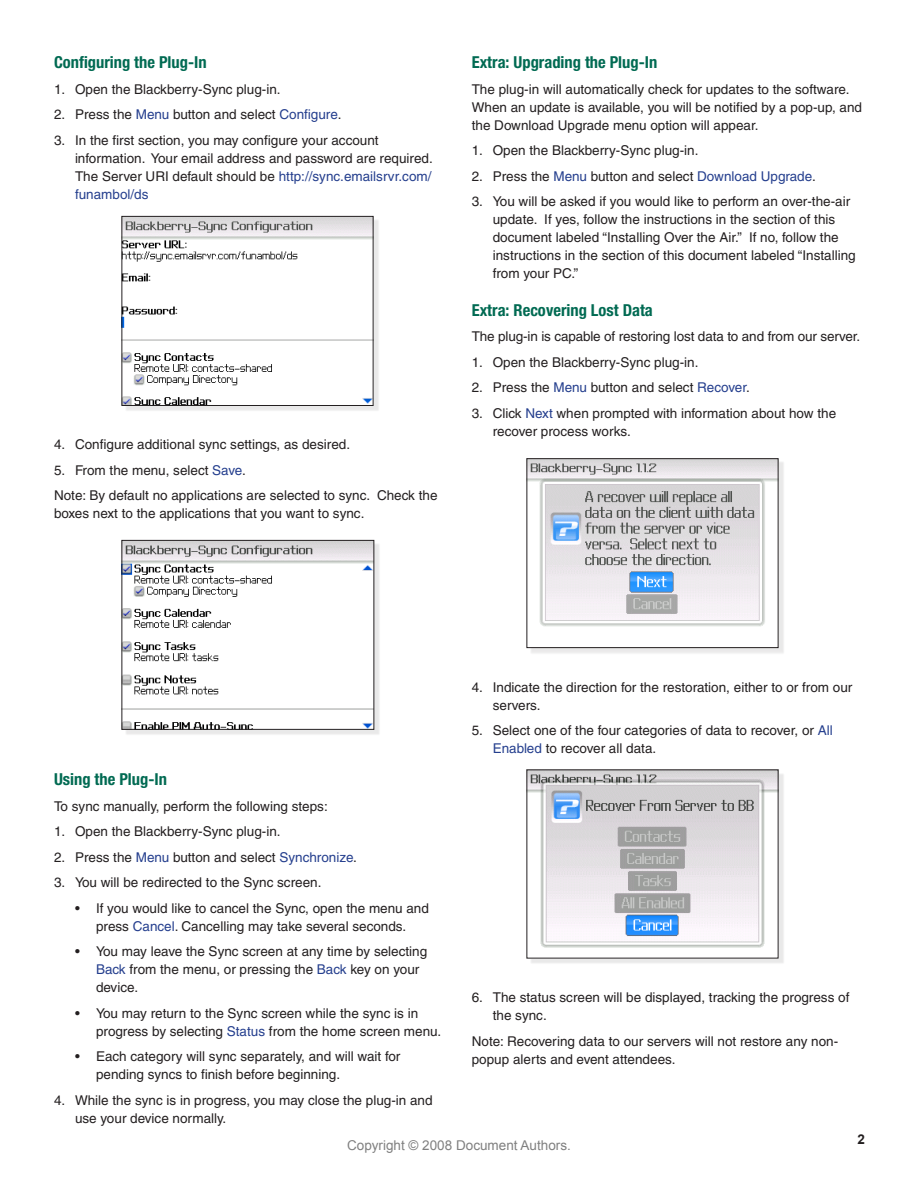
<style>
.page{position:relative;width:918px;height:1188px;background:#fff}
.page>*{position:absolute;margin:0;border:0;box-sizing:border-box;transform-origin:0 0}
.Subheads{font:700 condensed 16.5px "Helvetica Neue";color:#006a52}
.List{font:13.5px/18px "Helvetica";color:#231f20}
.second-level_list{font:13.5px/18px "Helvetica";color:#231f20}
.t1{font:13.5px "Arial";color:#808080}
.t2{font:700 13.5px "Arial";color:#231f20}
.s1{color:#253f8e}
</style>
<div class="page">
<div style="left:530px;top:773px;width:260px;height:197px;background:#231f20;opacity:.1"></div>
<img style="left:528px;top:772px;width:248px;height:184px">
<div style="left:125px;top:219px;width:260px;height:198px;background:#231f20;opacity:.1"></div>
<img style="left:124px;top:218px;width:248px;height:186px">
<div style="left:122px;top:216px;width:252px;height:190px;border:1px solid #231f20"></div>
<div style="left:530px;top:462px;width:260px;height:198px;background:#231f20;opacity:.1"></div>
<img style="left:528px;top:460px;width:248px;height:186px">
<div style="left:526px;top:458px;width:252px;height:190px;border:1px solid #231f20"></div>
<div style="left:125px;top:543px;width:261px;height:198px;background:#f5f5f5"></div>
<img style="left:124px;top:542px;width:248px;height:186px">
<div style="left:122px;top:540px;width:252px;height:190px;border:1px solid #231f20"></div>
<p class="Subheads" style="left:54px;top:52px;width:154px">Configuring the Plug-In</p>
<p class="List" style="left:54px;top:80px;width:228px">1. Open the Blackberry-Sync plug-in.</p>
<p class="List" style="left:54px;top:106px;width:289px">2. Press the <span class="s1">Menu</span> button and select <span class="s1">Configure</span>.</p>
<p class="List" style="left:75px;top:131px;width:359px;text-indent:-21px">3. In the first section, you may configure your account information. Your email address and password are required.<br>The Server URI default should be <span class="s1">http://sync.emailsrvr.com/ funambol/ds</span></p>
<p class="List" style="left:54px;top:436px;width:298px">4. Configure additional sync settings, as desired.</p>
<p class="List" style="left:54px;top:461px;width:194px">5. From the menu, select <span class="s1">Save</span>.</p>
<p class="List" style="left:54px;top:487px;width:385px">Note: By default no applications are selected to sync. Check the boxes next to the applications that you want to sync.</p>
<p class="Subheads" style="left:472px;top:52px;width:187px">Extra: Upgrading the Plug-In</p>
<p class="List" style="left:472px;top:80px;width:392px">The plug-in will automatically check for updates to the software.<br>When an update is available, you will be notified by a pop-up, and the Download Upgrade menu option will appear.</p>
<p class="List" style="left:472px;top:142px;width:228px">1. Open the Blackberry-Sync plug-in.</p>
<p class="List" style="left:472px;top:167px;width:346px">2. Press the <span class="s1">Menu</span> button and select <span class="s1">Download Upgrade</span>.</p>
<p class="List" style="left:493px;top:193px;width:364px;text-indent:-21px">3. You will be asked if you would like to perform an over-the-air update. If yes, follow the instructions in the section of this document labeled “Installing Over the Air.” If no, follow the instructions in the section of this document labeled “Installing from your PC.”</p>
<p class="Subheads" style="left:472px;top:300px;width:183px">Extra: Recovering Lost Data</p>
<p class="List" style="left:472px;top:328px;width:390px">The plug-in is capable of restoring lost data to and from our server.</p>
<p class="List" style="left:472px;top:353px;width:228px">1. Open the Blackberry-Sync plug-in.</p>
<p class="List" style="left:472px;top:379px;width:280px">2. Press the <span class="s1">Menu</span> button and select <span class="s1">Recover</span>.</p>
<p class="List" style="left:493px;top:404px;width:345px;text-indent:-21px">3. Click <span class="s1">Next</span> when prompted with information about how the recover process works.</p>
<p class="Subheads" style="left:54px;top:769px;width:114px">Using the Plug-In</p>
<p class="List" style="left:54px;top:797px;width:275px">To sync manually, perform the following steps:</p>
<p class="List" style="left:54px;top:822px;width:228px">1. Open the Blackberry-Sync plug-in.</p>
<p class="List" style="left:54px;top:848px;width:305px">2. Press the <span class="s1">Menu</span> button and select <span class="s1">Synchronize</span>.</p>
<p class="List" style="left:54px;top:873px;width:269px">3. You will be redirected to the Sync screen.</p>
<p class="second-level_list" style="left:75px;top:899px;width:355px;text-align:center">• If you would like to cancel the Sync, open the menu and press <span class="s1">Cancel</span>. Cancelling may take several seconds.</p>
<p class="second-level_list" style="left:96px;top:942px;width:333px;text-indent:-21px">• You may leave the Sync screen at any time by selecting<br><span class="s1">Back</span> from the menu, or pressing the <span class="s1">Back</span> key on your device.</p>
<p class="second-level_list" style="left:96px;top:1004px;width:347px;text-indent:-21px">• You may return to the Sync screen while the sync is in progress by selecting <span class="s1">Status</span> from the home screen menu.</p>
<p class="second-level_list" style="left:96px;top:1047px;width:306px;text-indent:-21px">• Each category will sync separately, and will wait for pending syncs to finish before beginning.</p>
<p class="List" style="left:75px;top:1091px;width:359px;text-indent:-21px">4. While the sync is in progress, you may close the plug-in and use your device normally.</p>
<p class="List" style="left:493px;top:678px;width:361px;text-indent:-21px">4. Indicate the direction for the restoration, either to or from our servers.</p>
<p class="List" style="left:493px;top:721px;width:342px;text-indent:-21px">5. Select one of the four categories of data to recover, or <span class="s1">All<br>Enabled</span> to recover all data.</p>
<p class="List" style="left:493px;top:988px;width:358px;text-indent:-21px">6. The status screen will be displayed, tracking the progress of the sync.</p>
<p class="List" style="left:472px;top:1032px;width:368px">Note: Recovering data to our servers will not restore any non&shy;popup alerts and event attendees.</p>
<p class="t1" style="left:347px;top:1136px;width:225px">Copyright © 2008 Document Authors.</p>
<p class="t2" style="left:858px;top:1131px;width:9px">2</p>
</div>
